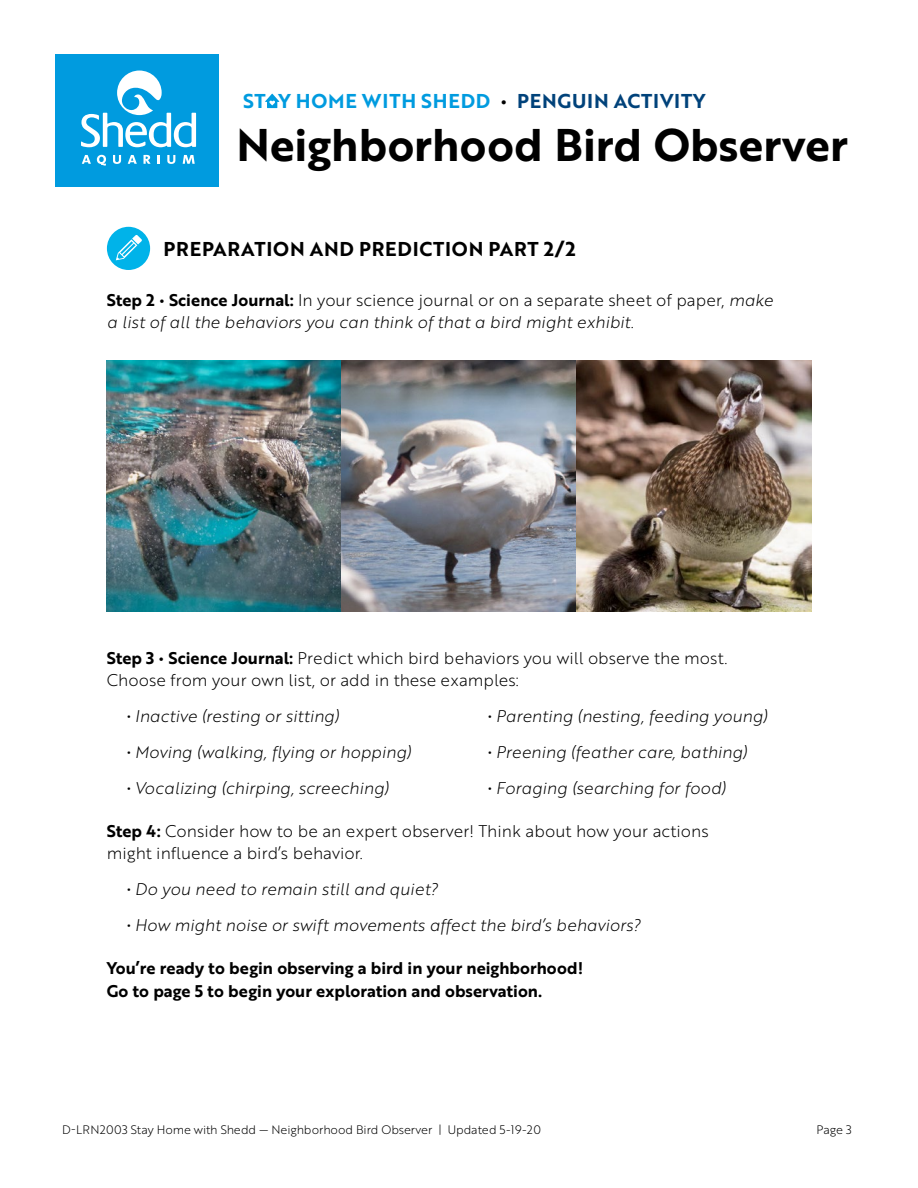
<style>
.page{position:relative;width:918px;height:1188px;background:#fff}
.page>*{position:absolute;margin:0;border:0;box-sizing:border-box;transform-origin:0 0}
.t1{font:44.55px "Brother 1816 Bold";color:#000}
.t2{font:19.5px "Brother 1816 Bold";letter-spacing:.04em;color:#009bdf}
.t3{font:19.5px "Brother 1816 Bold";letter-spacing:.04em;color:#000}
.t4{font:16.5px/36px "Brother 1816 Light Italic";color:#000}
.t5{font:16.5px/22.5px "Brother 1816 Light";color:#000}
.t6{font:16.5px/22.5px "Brother 1816 Bold";color:#000}
.t7{font:12px "Brother 1816 Light";letter-spacing:-.01em;color:#000}
.s1{color:#fff}
.s2{font-family:"The Sans Os F";font-weight:700;color:#000}
.s3{color:#00427a}
.s4{font-family:"Brother 1816 Bold"}
.s5{font-family:"The Sans Os F";font-weight:700}
.s6{font-family:"Brother 1816 Light Italic"}
.s7{font-family:"Brother 1816 Bold";font-size:15px}
</style>
<div class="page">
<div style="left:55px;top:54px;width:163px;height:132px;background:#009bdf"></div>
<svg style="left:81px;top:71px;width:115px;height:76px"></svg>
<svg style="left:82px;top:155px;width:9px;height:9px"></svg>
<svg style="left:97px;top:155px;width:9px;height:11px"></svg>
<svg style="left:113px;top:155px;width:8px;height:9px"></svg>
<svg style="left:128px;top:155px;width:9px;height:9px"></svg>
<svg style="left:144px;top:155px;width:7px;height:9px"></svg>
<svg style="left:157px;top:155px;width:3px;height:9px"></svg>
<svg style="left:167px;top:155px;width:8px;height:9px"></svg>
<svg style="left:183px;top:155px;width:12px;height:9px"></svg>
<svg style="left:265px;top:94px;width:14px;height:14px"></svg>
<img style="left:107px;top:360px;width:704px;height:251px">
<div style="left:107px;top:227px;width:43px;height:43px;background:#00b3e9;border-radius:50%"></div>
<svg style="left:116px;top:235px;width:26px;height:25px"></svg>
<p class="t2" style="left:243px;top:86px;width:464px">ST<span class="s1">A</span>Y HOME WITH SHEDD <span class="s2">•</span> <span class="s3">PENGUIN ACTIVITY</span></p>
<h1 class="t1" style="left:237px;top:111px;width:613px">Neighborhood Bird Observer</h1>
<p class="t3" style="left:164px;top:234px;width:414px">PREPARATION AND PREDICTION PART 2/2</p>
<p class="t5" style="left:107px;top:288px;width:668px"><span class="s4">Step 2</span> <span class="s5">•</span> <span class="s4">Science Journal:</span> In your science journal or on a separate sheet of paper, <span class="s6">make</span></p>
<p class="t4" style="left:107px;top:304px;width:528px">a list of all the behaviors you can think of that a bird might exhibit.</p>
<p class="t5" style="left:107px;top:646px;width:622px"><span class="s4">Step 3</span> <span class="s5">•</span> <span class="s4">Science Journal:</span> Predict which bird behaviors you will observe the most.<br>Choose from your own list, or add in these examples:</p>
<p class="t4" style="left:127px;top:698px;width:285px"><span class="s7">∙</span> Inactive (resting or sitting)<br><span class="s7">∙</span> Moving (walking, flying or hopping) <span class="s7">∙</span> Vocalizing (chirping, screeching)</p>
<p class="t4" style="left:488px;top:698px;width:281px"><span class="s7">∙</span> Parenting (nesting, feeding young) <span class="s7">∙</span> Preening (feather care, bathing)<br><span class="s7">∙</span> Foraging (searching for food)</p>
<p class="t5" style="left:107px;top:819px;width:603px"><span class="s4">Step 4:</span> Consider how to be an expert observer! Think about how your actions might influence a bird’s behavior.</p>
<p class="t4" style="left:127px;top:871px;width:515px"><span class="s7">∙</span> Do you need to remain still and quiet?<br><span class="s7">∙</span> How might noise or swift movements affect the bird’s behaviors?</p>
<p class="t6" style="left:107px;top:956px;width:478px">You’re ready to begin observing a bird in your neighborhood!<br>Go to page 5 to begin your exploration and observation.</p>
<p class="t7" style="left:62px;top:1121px;width:480px">D-LRN2003 Stay Home with Shedd — Neighborhood Bird Observer | Updated 5-19-20</p>
<p class="t7" style="left:817px;top:1121px;width:37px">Page 3</p>
</div>
